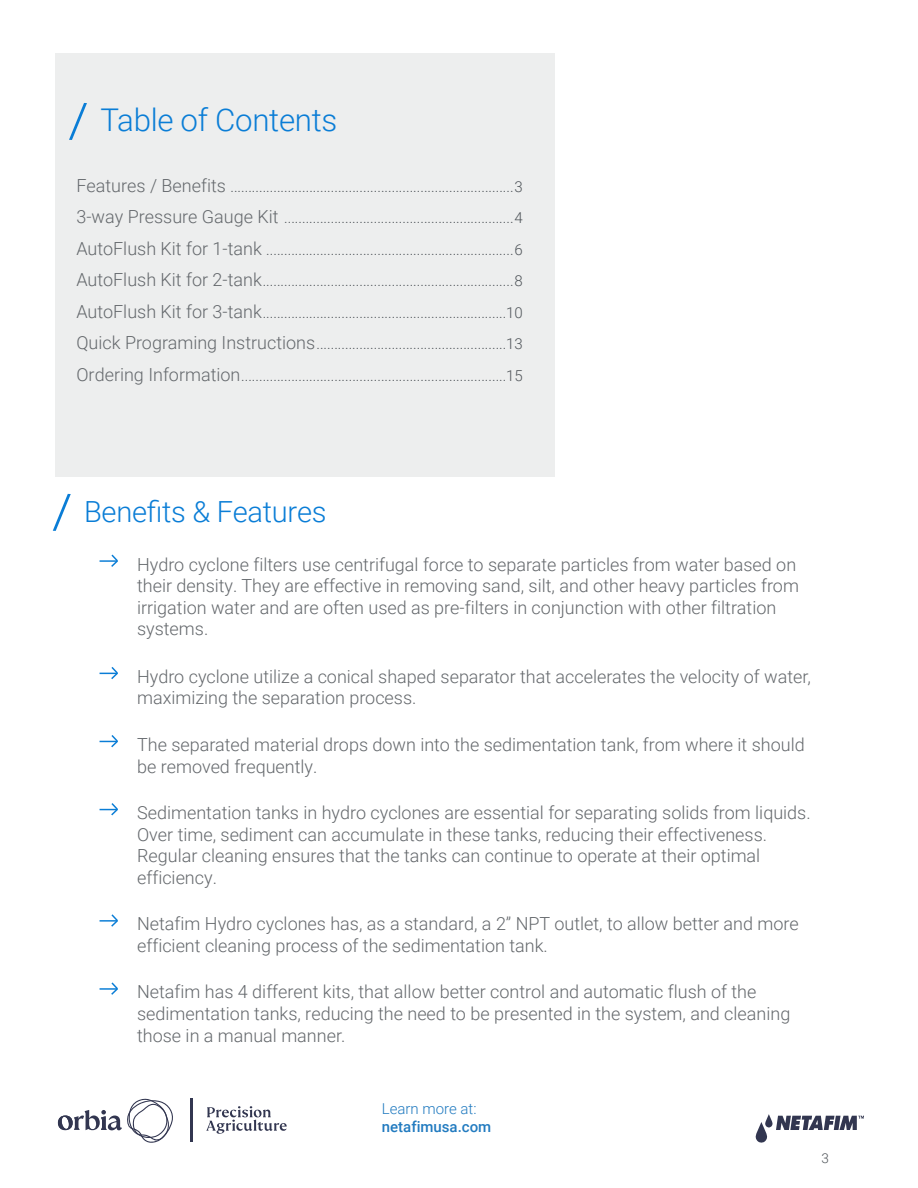
<style>
.page{position:relative;width:918px;height:1188px;background:#fff}
.page>*{position:absolute;margin:0;border:0;box-sizing:border-box;transform-origin:0 0}
.headline_main_features{font:300 31.35px "Roboto";letter-spacing:-.01em;color:#0a7dd6}
.headline_main_features-2{font:300 29.1px "Roboto";letter-spacing:-.01em;color:#0a7dd6}
.regular{font:300 18px/21.6px "Roboto";color:#64686c}
.Contents{font:300 15px "Roboto";color:#50555a}
.t1{font:500 15px "Roboto";color:#227bc0}
.t2{font:300 15px "Roboto";color:#227bc0}
.t3{font:300 13.5px "Roboto";color:#50555a}
.s1{font-size:18px;color:#64686c}
</style>
<div class="page">
<svg style="left:755px;top:1114px;width:109px;height:29px"></svg>
<svg style="left:206px;top:1106px;width:81px;height:28px"></svg>
<hr style="left:190px;top:1098px;width:3px;height:44px;background:#323650">
<svg style="left:58px;top:1098px;width:115px;height:45px"></svg>
<div style="left:55px;top:53px;width:500px;height:423px;background:#edeeee"></div>
<svg style="left:52px;top:493px;width:19px;height:38px"></svg>
<svg style="left:100px;top:554px;width:18px;height:13px"></svg>
<svg style="left:100px;top:667px;width:18px;height:13px"></svg>
<svg style="left:100px;top:735px;width:18px;height:13px"></svg>
<svg style="left:100px;top:803px;width:18px;height:13px"></svg>
<svg style="left:100px;top:914px;width:18px;height:13px"></svg>
<svg style="left:100px;top:982px;width:18px;height:13px"></svg>
<svg style="left:69px;top:103px;width:18px;height:37px"></svg>
<p class="headline_main_features" style="left:101px;top:98px;width:238px">Table of Contents</p>
<p class="Contents" style="left:76px;top:176px;width:448px"><span class="s1">Features / Benefits</span> ...............................................................................3</p>
<p class="Contents" style="left:76px;top:207px;width:448px"><span class="s1">3-way Pressure Gauge Kit</span> ................................................................4</p>
<p class="Contents" style="left:76px;top:239px;width:448px"><span class="s1">AutoFlush Kit for 1-tank</span> .....................................................................6</p>
<p class="Contents" style="left:76px;top:270px;width:448px"><span class="s1">AutoFlush Kit for 2-tank</span>......................................................................8</p>
<p class="Contents" style="left:76px;top:302px;width:448px"><span class="s1">AutoFlush Kit for 3-tank</span>....................................................................10</p>
<p class="Contents" style="left:76px;top:333px;width:448px"><span class="s1">Quick Programing Instructions</span>.....................................................13</p>
<p class="Contents" style="left:76px;top:365px;width:448px"><span class="s1">Ordering Information</span>..........................................................................15</p>
<p class="headline_main_features-2" style="left:84px;top:491px;width:244px">Benefits &amp; Features</p>
<p class="regular" style="left:137px;top:553px;width:663px">Hydro cyclone filters use centrifugal force to separate particles from water based on their density. They are effective in removing sand, silt, and other heavy particles from irrigation water and are often used as pre-filters in conjunction with other filtration systems.</p>
<p class="regular" style="left:137px;top:665px;width:675px">Hydro cyclone utilize a conical shaped separator that accelerates the velocity of water, maximizing the separation process.</p>
<p class="regular" style="left:137px;top:733px;width:669px">The separated material drops down into the sedimentation tank, from where it should be removed frequently.</p>
<p class="regular" style="left:137px;top:801px;width:675px">Sedimentation tanks in hydro cyclones are essential for separating solids from liquids.<br>Over time, sediment can accumulate in these tanks, reducing their effectiveness.<br>Regular cleaning ensures that the tanks can continue to operate at their optimal efficiency.</p>
<p class="regular" style="left:137px;top:912px;width:663px">Netafim Hydro cyclones has, as a standard, a 2” NPT outlet, to allow better and more efficient cleaning process of the sedimentation tank.</p>
<p class="regular" style="left:137px;top:981px;width:655px">Netafim has 4 different kits, that allow better control and automatic flush of the sedimentation tanks, reducing the need to be presented in the system, and cleaning those in a manual manner.</p>
<p class="t2" style="left:382px;top:1098px;width:96px">Learn more at:</p>
<p class="t1" style="left:382px;top:1116px;width:111px">netafimusa.com</p>
<p class="t3" style="left:822px;top:1149px;width:9px">3</p>
</div>
